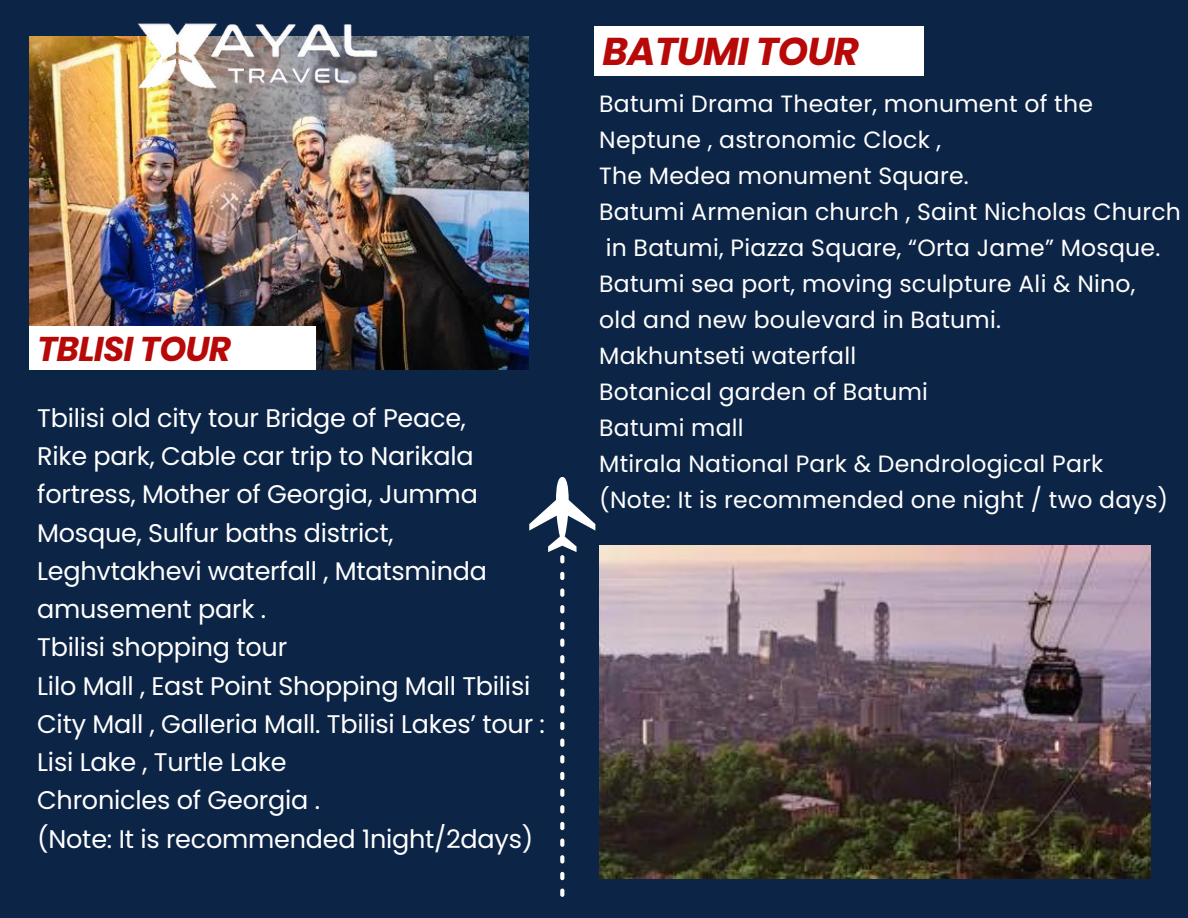
<style>
.page{position:relative;width:1188px;height:918px;background:#0c2446}
.page>*{position:absolute;margin:0;border:0;box-sizing:border-box;transform-origin:0 0}
.t1{font:italic 700 38.85px "Poppins";letter-spacing:-.025em;color:#b80909}
.t2{font:italic 700 34.35px "Poppins";letter-spacing:-.025em;color:#b80909}
.t3{font:25.5px/38.2px "Poppins";letter-spacing:-.01em;color:#fff}
.t4{font:23.55px "Poppins";letter-spacing:.01em;color:#fff}
</style>
<div class="page">
<img style="left:29px;top:37px;width:500px;height:333px">
<div style="left:29px;top:327px;width:287px;height:43px;background:#fff"></div>
<div style="left:594px;top:26px;width:330px;height:50px;background:#fff"></div>
<img style="left:131px;top:23px;width:257px;height:94px">
<img style="left:599px;top:545px;width:551px;height:333px">
<svg style="left:529px;top:477px;width:66px;height:420px"></svg>
<p class="t2" style="left:37px;top:325px;width:196px">TBLISI TOUR</p>
<p class="t3" style="left:37px;top:399px;width:430px">Tbilisi old city tour Bridge of Peace,</p>
<h2 class="t3" style="left:37px;top:437px;width:451px">Rike park, Cable car trip to Narikala fortress, Mother of Georgia, Jumma<br>Mosque, Sulfur baths district,<br>Leghvtakhevi waterfall , Mtatsminda amusement park .</h2>
<h1 class="t3" style="left:37px;top:628px;width:252px">Tbilisi shopping tour</h1>
<p class="t3" style="left:37px;top:667px;width:509px">Lilo Mall , East Point Shopping Mall Tbilisi<br>City Mall , Galleria Mall. Tbilisi Lakes’ tour :<br>Lisi Lake , Turtle Lake</p>
<p class="t3" style="left:37px;top:781px;width:284px">Chronicles of Georgia .</p>
<p class="t3" style="left:37px;top:820px;width:498px">(Note: It is recommended 1night/2days)</p>
<p class="t1" style="left:603px;top:24px;width:258px">BATUMI TOUR</p>
<p class="t4" style="left:599px;top:88px;width:495px">Batumi Drama Theater, monument of the</p>
<p class="t4" style="left:599px;top:124px;width:344px">Neptune , astronomic Clock ,</p>
<p class="t4" style="left:599px;top:160px;width:371px">The Medea monument Square.</p>
<p class="t4" style="left:599px;top:196px;width:583px">Batumi Armenian church , Saint Nicholas Church</p>
<p class="t4" style="left:606px;top:232px;width:556px">in Batumi, Piazza Square, “Orta Jame” Mosque.</p>
<p class="t4" style="left:599px;top:268px;width:538px">Batumi sea port, moving sculpture Ali &amp; Nino,</p>
<p class="t4" style="left:599px;top:304px;width:403px">old and new boulevard in Batumi.</p>
<p class="t4" style="left:599px;top:340px;width:258px">Makhuntseti waterfall</p>
<p class="t4" style="left:599px;top:376px;width:330px">Botanical garden of Batumi</p>
<p class="t4" style="left:599px;top:412px;width:146px">Batumi mall</p>
<p class="t4" style="left:599px;top:448px;width:506px">Mtirala National Park &amp; Dendrological Park</p>
<p class="t4" style="left:599px;top:484px;width:571px">(Note: It is recommended one night / two days)</p>
</div>
